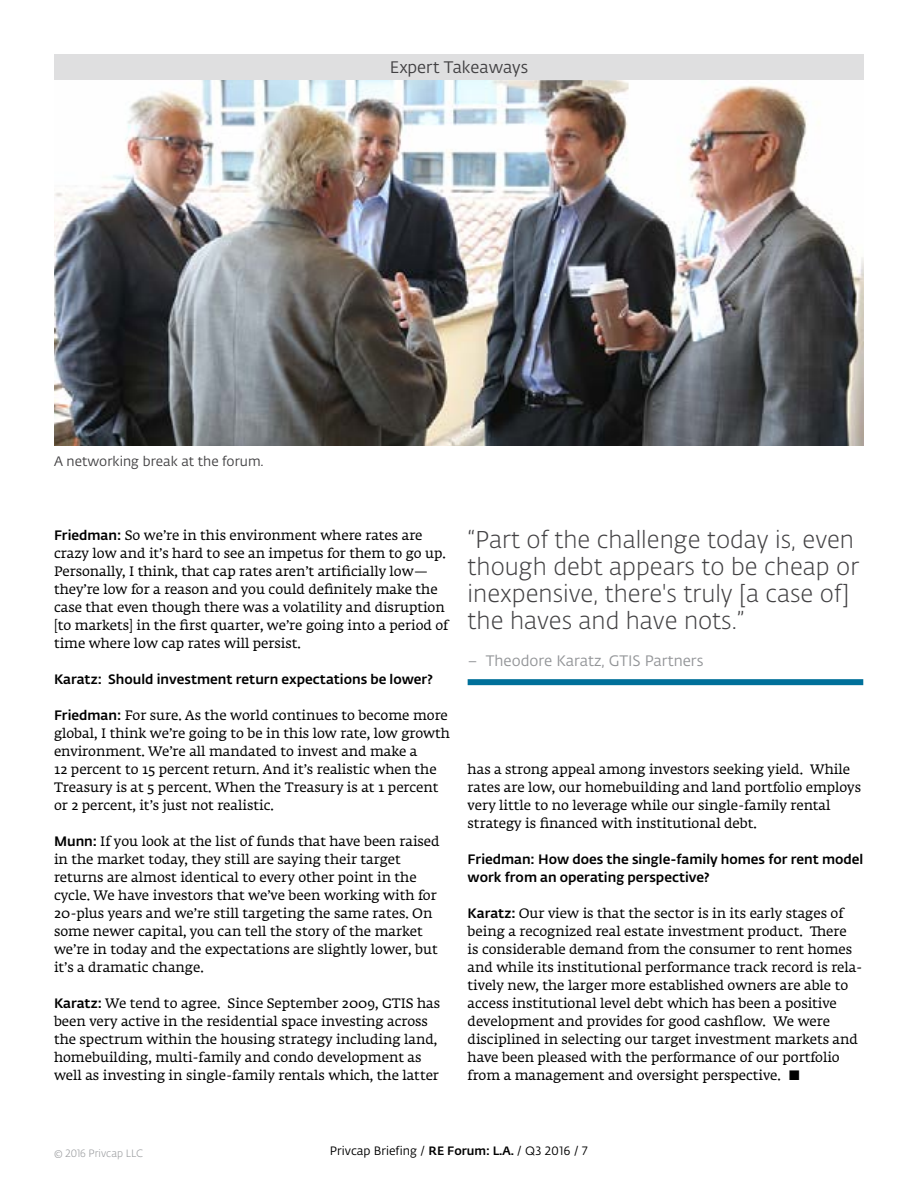
<style>
.page{position:relative;width:918px;height:1188px;background:#fff}
.page>*{position:absolute;margin:0;border:0;box-sizing:border-box;transform-origin:0 0}
.t1{font:300 24px/27px "Fedra Sans Alt Pro";color:#424143}
.t2{font:16.5px "Fedra Sans Alt Pro";color:#424143}
.t3{font:15px "Fedra Sans Alt Pro";color:#939598}
.t4{font:13.5px/18px "Fedra Serif A Std";color:#000}
.t5{font:500 13.5px/18px "Fedra Sans Alt Pro";color:#000}
.t6{font:13.5px "Fedra Sans Alt Pro";color:#424143}
.t7{font:12px "Fedra Sans Alt Pro";color:#000}
.t8{font:300 10.5px "Fedra Sans Alt Pro";color:#939598}
.s1{font-family:"Fedra Sans Alt Pro";font-weight:500}
.s2{font-weight:500}
</style>
<div class="page">
<img style="left:54px;top:80px;width:810px;height:366px">
<div style="left:54px;top:54px;width:810px;height:26px;background:#dfdfe0"></div>
<div style="left:468px;top:679px;width:395px;height:6px;background:#00709a"></div>
<p class="t2" style="left:390px;top:56px;width:140px">Expert Takeaways</p>
<p class="t6" style="left:54px;top:452px;width:211px">A networking break at the forum.</p>
<p class="t4" style="left:54px;top:527px;width:396px"><span class="s1">Friedman:</span> So we’re in this environment where rates are crazy low and it’s hard to see an impetus for them to go up.<br>Personally, I think, that cap rates aren’t artificially low— they’re low for a reason and you could definitely make the case that even though there was a volatility and disruption [to markets] in the first quarter, we’re going into a period of time where low cap rates will persist.</p>
<p class="t5" style="left:54px;top:669px;width:380px">Karatz: Should investment return expectations be lower?</p>
<p class="t4" style="left:54px;top:707px;width:398px"><span class="s1">Friedman:</span> For sure. As the world continues to become more global, I think we’re going to be in this low rate, low growth environment. We’re all mandated to invest and make a<br>12 percent to 15 percent return. And it’s realistic when the Treasury is at 5 percent. When the Treasury is at 1 percent or 2 percent, it’s just not realistic.</p>
<p class="t4" style="left:54px;top:833px;width:387px"><span class="s1">Munn:</span> If you look at the list of funds that have been raised in the market today, they still are saying their target returns are almost identical to every other point in the cycle. We have investors that we’ve been working with for 20-plus years and we’re still targeting the same rates. On some newer capital, you can tell the story of the market we’re in today and the expectations are slightly lower, but it’s a dramatic change.</p>
<p class="t4" style="left:54px;top:995px;width:388px"><span class="s1">Karatz:</span> We tend to agree. Since September 2009, GTIS has been very active in the residential space investing across the spectrum within the housing strategy including land, homebuilding, multi-family and condo development as well as investing in single-family rentals which, the latter</p>
<h1 class="t1" style="left:468px;top:526px;width:393px">“Part of the challenge today is, even though debt appears to be cheap or inexpensive, there's truly [a case of] the haves and have nots.”</h1>
<p class="t3" style="left:468px;top:650px;width:237px">– Theodore Karatz, GTIS Partners</p>
<p class="t4" style="left:468px;top:761px;width:395px">has a strong appeal among investors seeking yield. While rates are low, our homebuilding and land portfolio employs very little to no leverage while our single-family rental strategy is financed with institutional debt.</p>
<p class="t5" style="left:468px;top:849px;width:397px">Friedman: How does the single-family homes for rent model work from an operating perspective?</p>
<p class="t4" style="left:468px;top:905px;width:396px"><span class="s1">Karatz:</span> Our view is that the sector is in its early stages of being a recognized real estate investment product. There<br>is considerable demand from the consumer to rent homes and while its institutional performance track record is rela&shy;tively new, the larger more established owners are able to access institutional level debt which has been a positive development and provides for good cashflow. We were disciplined in selecting our target investment markets and have been pleased with the performance of our portfolio from a management and oversight perspective. ■</p>
<p class="t8" style="left:54px;top:1146px;width:91px">© 2016 Privcap LLC</p>
<p class="t7" style="left:330px;top:1142px;width:259px">Privcap Briefing / <span class="s2">RE Forum: L.A.</span> / Q3 2016 / 7</p>
</div>
